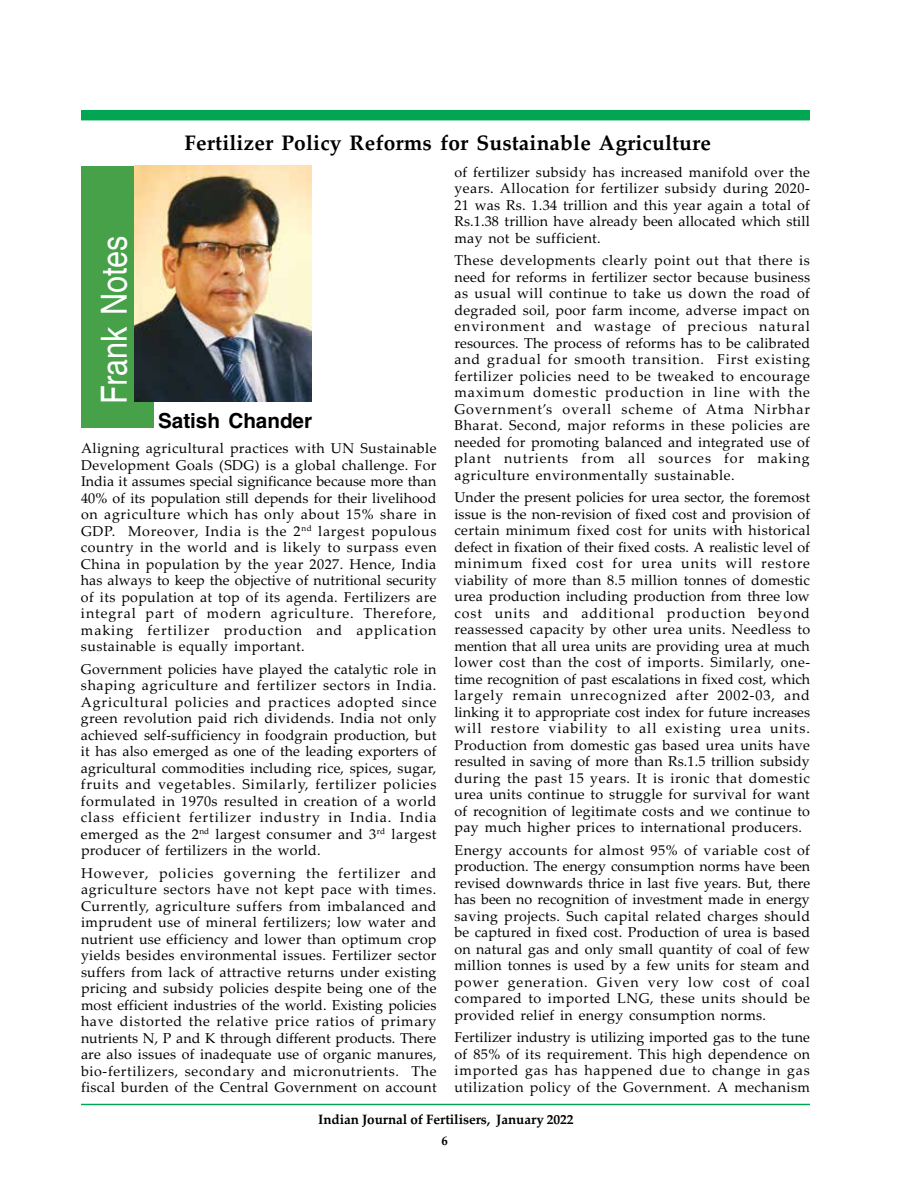
<style>
.page{position:relative;width:918px;height:1188px;background:#fff}
.page>*{position:absolute;margin:0;border:0;box-sizing:border-box;transform-origin:0 0}
.t1{font:36px "Helvetica";letter-spacing:-.005em;color:#fff;scale:.85 1}
.t2{font:21px "TT477 AO00";letter-spacing:.005em;color:#000}
.t3{font:700 20.7px "Helvetica";letter-spacing:-.005em;color:#000}
.t4{font:14.25px/16.5px "TT477 EO00";letter-spacing:.025em;color:#000;text-align:justify}
.t5{font:13.5px "TT4768 O00";letter-spacing:-.005em;color:#000}
.t6{font:12.75px "TT4776 O00";color:#000}
</style>
<div class="page">
<hr style="left:81px;top:1104px;width:729px;height:1px;background:#00a651">
<div style="left:81px;top:110px;width:729px;height:10px;background:#00a651"></div>
<div style="left:81px;top:166px;width:73px;height:262px;background:#46a148"></div>
<img style="left:135px;top:166px;width:177px;height:236px">
<p class="t2" style="left:184px;top:130px;width:528px">Fertilizer Policy Reforms for Sustainable Agriculture</p>
<p class="t1" style="left:93px;top:404px;width:200px;rotate:-90deg">Frank Notes</p>
<p class="t3" style="left:158px;top:408px;width:155px">Satish Chander</p>
<p class="t4" style="left:81px;top:440px;width:357px">Aligning agricultural practices with UN Sustainable Development Goals (SDG) is a global challenge. For India it assumes special significance because more than 40% of its population still depends for their livelihood on agriculture which has only about 15% share in GDP. Moreover, India is the 2<sup>nd</sup> largest populous country in the world and is likely to surpass even China in population by the year 2027. Hence, India has always to keep the objective of nutritional security of its population at top of its agenda. Fertilizers are integral part of modern agriculture. Therefore, making fertilizer production and application sustainable is equally important.</p>
<p class="t4" style="left:81px;top:661px;width:357px">Government policies have played the catalytic role in shaping agriculture and fertilizer sectors in India.<br>Agricultural policies and practices adopted since green revolution paid rich dividends. India not only achieved self-sufficiency in foodgrain production, but it has also emerged as one of the leading exporters of agricultural commodities including rice, spices, sugar, fruits and vegetables. Similarly, fertilizer policies formulated in 1970s resulted in creation of a world class efficient fertilizer industry in India. India emerged as the 2<sup>nd</sup> largest consumer and 3<sup>rd</sup> largest producer of fertilizers in the world.</p>
<p class="t4" style="left:81px;top:865px;width:357px">However, policies governing the fertilizer and agriculture sectors have not kept pace with times.<br>Currently, agriculture suffers from imbalanced and imprudent use of mineral fertilizers; low water and nutrient use efficiency and lower than optimum crop yields besides environmental issues. Fertilizer sector suffers from lack of attractive returns under existing pricing and subsidy policies despite being one of the most efficient industries of the world. Existing policies have distorted the relative price ratios of primary nutrients N, P and K through different products. There are also issues of inadequate use of organic manures, bio-fertilizers, secondary and micronutrients. The fiscal burden of the Central Government on account</p>
<p class="t4" style="left:454px;top:164px;width:357px">of fertilizer subsidy has increased manifold over the years. Allocation for fertilizer subsidy during 2020- 21 was Rs. 1.34 trillion and this year again a total of Rs.1.38 trillion have already been allocated which still may not be sufficient.</p>
<p class="t4" style="left:454px;top:252px;width:357px">These developments clearly point out that there is need for reforms in fertilizer sector because business as usual will continue to take us down the road of degraded soil, poor farm income, adverse impact on environment and wastage of precious natural resources. The process of reforms has to be calibrated and gradual for smooth transition. First existing fertilizer policies need to be tweaked to encourage maximum domestic production in line with the Government’s overall scheme of Atma Nirbhar Bharat. Second, major reforms in these policies are needed for promoting balanced and integrated use of plant nutrients from all sources for making agriculture environmentally sustainable.</p>
<p class="t4" style="left:454px;top:489px;width:357px">Under the present policies for urea sector, the foremost issue is the non-revision of fixed cost and provision of certain minimum fixed cost for units with historical defect in fixation of their fixed costs. A realistic level of minimum fixed cost for urea units will restore viability of more than 8.5 million tonnes of domestic urea production including production from three low cost units and additional production beyond reassessed capacity by other urea units. Needless to mention that all urea units are providing urea at much lower cost than the cost of imports. Similarly, one&shy;time recognition of past escalations in fixed cost, which largely remain unrecognized after 2002-03, and linking it to appropriate cost index for future increases will restore viability to all existing urea units.<br>Production from domestic gas based urea units have resulted in saving of more than Rs.1.5 trillion subsidy during the past 15 years. It is ironic that domestic urea units continue to struggle for survival for want of recognition of legitimate costs and we continue to pay much higher prices to international producers.</p>
<p class="t4" style="left:454px;top:841px;width:357px">Energy accounts for almost 95% of variable cost of production. The energy consumption norms have been revised downwards thrice in last five years. But, there has been no recognition of investment made in energy saving projects. Such capital related charges should be captured in fixed cost. Production of urea is based on natural gas and only small quantity of coal of few million tonnes is used by a few units for steam and power generation. Given very low cost of coal compared to imported LNG, these units should be provided relief in energy consumption norms.</p>
<p class="t4" style="left:454px;top:1029px;width:357px">Fertilizer industry is utilizing imported gas to the tune of 85% of its requirement. This high dependence on imported gas has happened due to change in gas utilization policy of the Government. A mechanism</p>
<p class="t5" style="left:318px;top:1112px;width:257px">Indian Journal of Fertilisers, January 2022</p>
<p class="t6" style="left:442px;top:1133px;width:8px">6</p>
</div>
